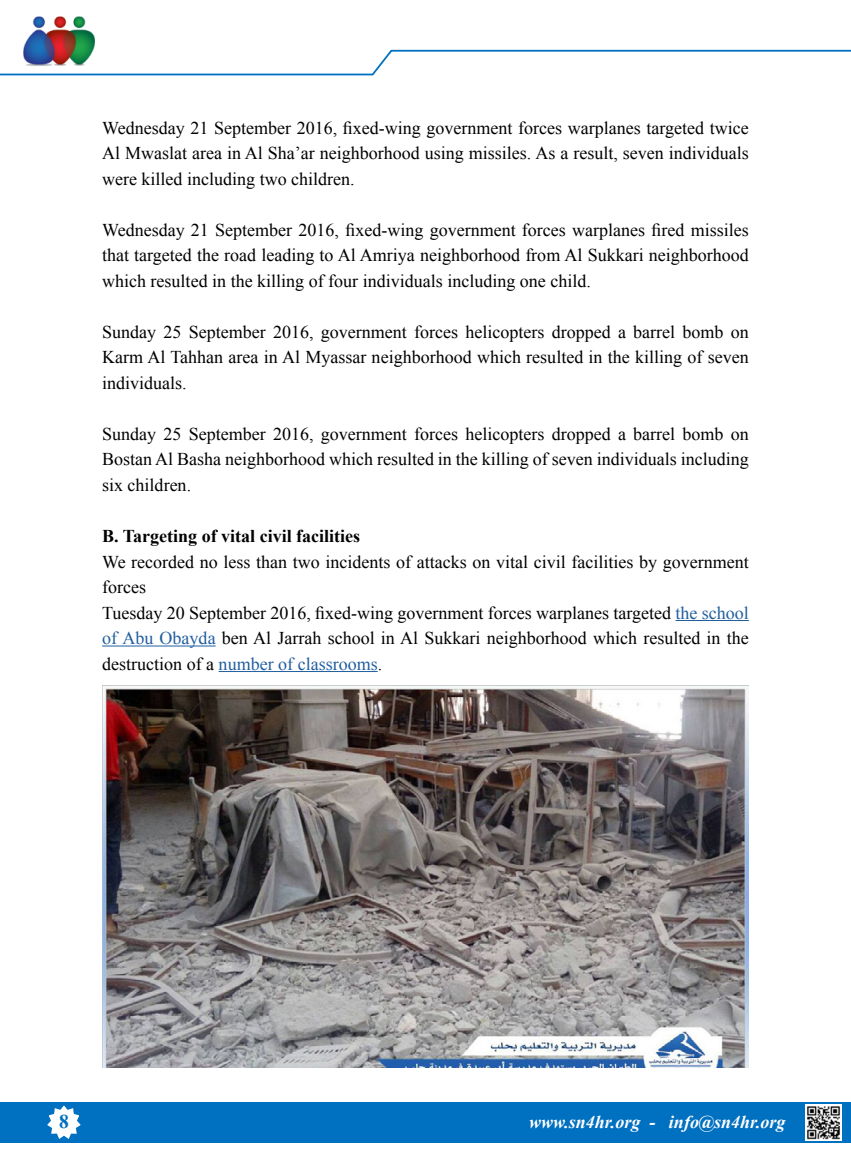
<style>
.page{position:relative;width:851px;height:1170px;background:#fff}
.page>*{position:absolute;margin:0;border:0;box-sizing:border-box;transform-origin:0 0}
.t1{font:700 19.5px "Times New Roman";color:#0070c0}
.t2{font:18px/25.5px "Times New Roman";color:#000;text-align:justify}
.t3{font:700 18px "Times New Roman";color:#000}
.t4{font:italic 700 18px "Times New Roman";color:#fff}
.s1{color:#215e9e}
</style>
<div class="page">
<img style="left:23px;top:16px;width:72px;height:33px">
<div style="left:0;top:1101px;width:850px;height:41px;background:#0070c0"></div>
<svg style="left:44px;top:1101px;width:40px;height:38px"></svg>
<svg style="left:0;top:49px;width:850px;height:27px"></svg>
<img style="left:805px;top:1104px;width:36px;height:36px">
<hr style="left:675px;top:620px;width:73px;height:1px;background:#215e9e">
<hr style="left:102px;top:645px;width:114px;height:1px;background:#215e9e">
<hr style="left:219px;top:671px;width:158px;height:1px;background:#215e9e">
<img style="left:103px;top:685px;width:645px;height:382px">
<p class="t2" style="left:102px;top:115px;width:648px">Wednesday 21 September 2016, fixed-wing government forces warplanes targeted twice Al Mwaslat area in Al Sha’ar neighborhood using missiles. As a result, seven individuals were killed including two children.</p>
<p class="t2" style="left:102px;top:217px;width:648px">Wednesday 21 September 2016, fixed-wing government forces warplanes fired missiles that targeted the road leading to Al Amriya neighborhood from Al Sukkari neighborhood which resulted in the killing of four individuals including one child.</p>
<p class="t2" style="left:102px;top:319px;width:648px">Sunday 25 September 2016, government forces helicopters dropped a barrel bomb on Karm Al Tahhan area in Al Myassar neighborhood which resulted in the killing of seven individuals.</p>
<p class="t2" style="left:102px;top:421px;width:648px">Sunday 25 September 2016, government forces helicopters dropped a barrel bomb on Bostan Al Basha neighborhood which resulted in the killing of seven individuals including six children.</p>
<p class="t3" style="left:102px;top:523px;width:260px">B. Targeting of vital civil facilities</p>
<p class="t2" style="left:102px;top:548px;width:648px;text-align:left">We recorded no less than two incidents of attacks on vital civil facilities by government forces<br>Tuesday 20 September 2016, fixed-wing government forces warplanes targeted <span class="s1">the school of Abu Obayda</span> ben Al Jarrah school in Al Sukkari neighborhood which resulted in the destruction of a <span class="s1">number of classrooms</span>.</p>
<p class="t1" style="left:59px;top:1107px;width:11px">8</p>
<p class="t4" style="left:529px;top:1108px;width:113px">www.sn4hr.org</p>
<p class="t4" style="left:649px;top:1108px;width:7px">-</p>
<p class="t4" style="left:669px;top:1108px;width:118px">info@sn4hr.org</p>
</div>
